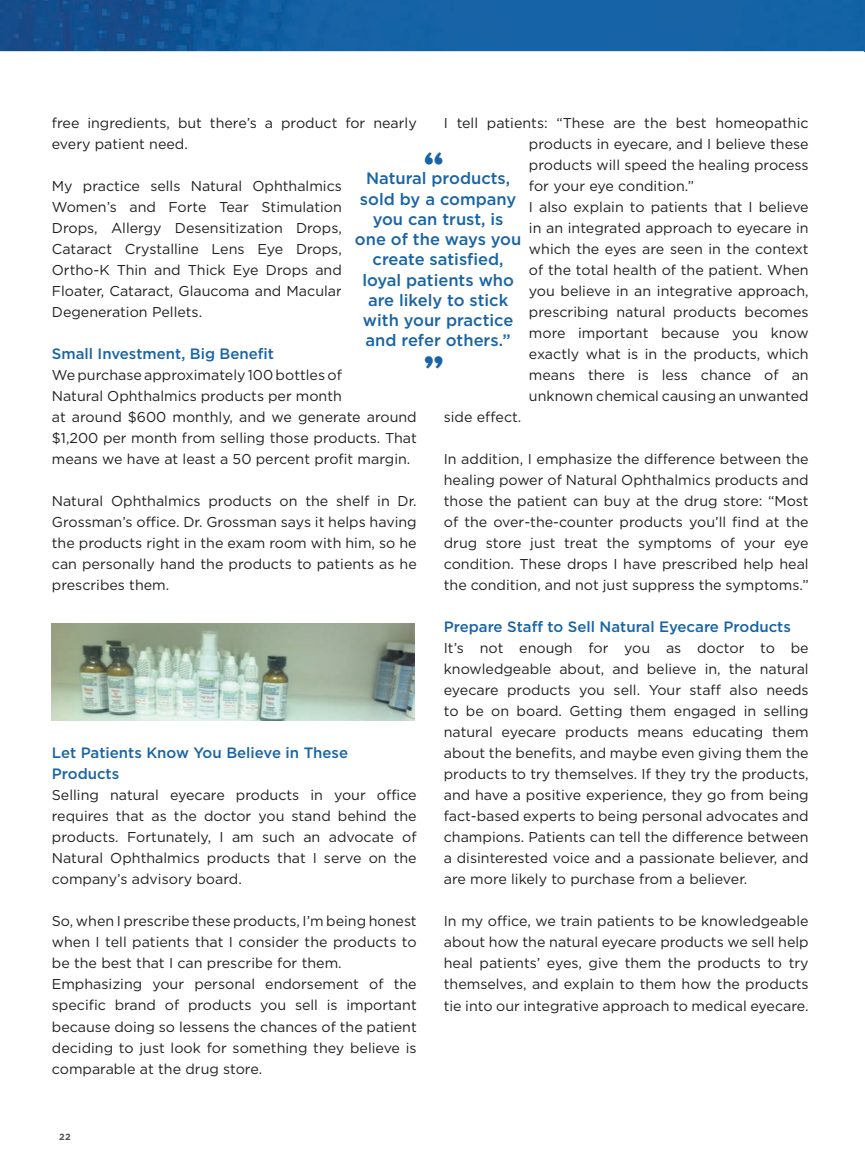
<style>
.page{position:relative;width:865px;height:1162px;background:#fff}
.page>*{position:absolute;margin:0;border:0;box-sizing:border-box;transform-origin:0 0}
.t1{font:700 37.5px "Aachen";color:#1864a6}
.t2{font:500 16.5px/20.2px "Gotham";color:#1864a6;text-align:center}
.t3{font:500 15px/21px "Gotham";color:#1864a6}
.t4{font:14.25px/21px "Gotham";color:#231f20;text-align:justify}
.t5{font:700 9px "Gotham";color:#535355}
</style>
<div class="page">
<img style="left:0;top:0;width:864px;height:51px">
<img style="left:52px;top:623px;width:362px;height:97px">
<hr style="left:864px;top:0;width:1px;height:51px;background:#1864a6">
<p class="t4" style="left:52px;top:112px;width:366px">free ingredients, but there’s a product for nearly every patient need.</p>
<p class="t4" style="left:52px;top:175px;width:291px">My practice sells Natural Ophthalmics Women’s and Forte Tear Stimulation Drops, Allergy Desensitization Drops, Cataract Crystalline Lens Eye Drops, Ortho-K Thin and Thick Eye Drops and Floater, Cataract, Glaucoma and Macular Degeneration Pellets.</p>
<p class="t3" style="left:52px;top:343px;width:223px">Small Investment, Big Benefit</p>
<p class="t4" style="left:52px;top:364px;width:366px;text-align:left">We purchase approximately 100 bottles of<br>Natural Ophthalmics products per month<br>at around $600 monthly, and we generate around $1,200 per month from selling those products. That means we have at least a 50 percent profit margin.</p>
<p class="t4" style="left:52px;top:490px;width:366px">Natural Ophthalmics products on the shelf in Dr.<br>Grossman’s office. Dr. Grossman says it helps having the products right in the exam room with him, so he can personally hand the products to patients as he prescribes them.</p>
<p class="t4" style="left:443px;top:112px;width:366px">I tell patients: “These are the best homeopathic</p>
<p class="t4" style="left:528px;top:133px;width:281px">products in eyecare, and I believe these</p>
<p class="t4" style="left:528px;top:154px;width:281px">products will speed the healing process</p>
<p class="t4" style="left:528px;top:175px;width:167px">for your eye condition.”</p>
<p class="t4" style="left:528px;top:196px;width:281px">I also explain to patients that I believe</p>
<p class="t4" style="left:528px;top:217px;width:281px">in an integrated approach to eyecare in</p>
<p class="t4" style="left:528px;top:238px;width:281px">which the eyes are seen in the context</p>
<p class="t4" style="left:528px;top:259px;width:281px">of the total health of the patient. When</p>
<p class="t4" style="left:528px;top:280px;width:281px">you believe in an integrative approach,</p>
<p class="t4" style="left:528px;top:301px;width:281px">prescribing natural products becomes</p>
<p class="t4" style="left:528px;top:322px;width:281px">more important because you know</p>
<p class="t4" style="left:528px;top:343px;width:281px">exactly what is in the products, which</p>
<p class="t4" style="left:528px;top:364px;width:281px">means there is less chance of an</p>
<p class="t4" style="left:528px;top:385px;width:281px">unknown chemical causing an unwanted</p>
<p class="t4" style="left:443px;top:406px;width:79px">side effect.</p>
<p class="t4" style="left:443px;top:448px;width:366px">In addition, I emphasize the difference between the healing power of Natural Ophthalmics products and those the patient can buy at the drug store: “Most of the over-the-counter products you’ll find at the drug store just treat the symptoms of your eye condition. These drops I have prescribed help heal the condition, and not just suppress the symptoms.”</p>
<p class="t3" style="left:443px;top:616px;width:348px">Prepare Staff to Sell Natural Eyecare Products</p>
<p class="t4" style="left:443px;top:637px;width:366px">It’s not enough for you as doctor to be knowledgeable about, and believe in, the natural eyecare products you sell. Your staff also needs to be on board. Getting them engaged in selling natural eyecare products means educating them about the benefits, and maybe even giving them the products to try themselves. If they try the products, and have a positive experience, they go from being fact-based experts to being personal advocates and champions. Patients can tell the difference between a disinterested voice and a passionate believer, and are more likely to purchase from a believer.</p>
<p class="t4" style="left:443px;top:910px;width:366px">In my office, we train patients to be knowledgeable about how the natural eyecare products we sell help heal patients’ eyes, give them the products to try themselves, and explain to them how the products tie into our integrative approach to medical eyecare.</p>
<h1 class="t1" style="left:422px;top:142px;width:24px">“</h1>
<p class="t2" style="left:355px;top:168px;width:168px">Natural products, sold by a company you can trust, is<br>one of the ways you create satisfied, loyal patients who are likely to stick with your practice and refer others.”</p>
<h1 class="t1" style="left:422px;top:345px;width:24px">”</h1>
<p class="t3" style="left:52px;top:742px;width:298px">Let Patients Know You Believe in These<br>Products</p>
<p class="t4" style="left:52px;top:784px;width:366px">Selling natural eyecare products in your office requires that as the doctor you stand behind the products. Fortunately, I am such an advocate of Natural Ophthalmics products that I serve on the company’s advisory board.</p>
<p class="t4" style="left:52px;top:910px;width:366px;text-align:left">So, when I prescribe these products, I’m being honest when I tell patients that I consider the products to be the best that I can prescribe for them.<br>Emphasizing your personal endorsement of the specific brand of products you sell is important because doing so lessens the chances of the patient deciding to just look for something they believe is comparable at the drug store.</p>
<p class="t5" style="left:59px;top:1130px;width:13px">22</p>
</div>
